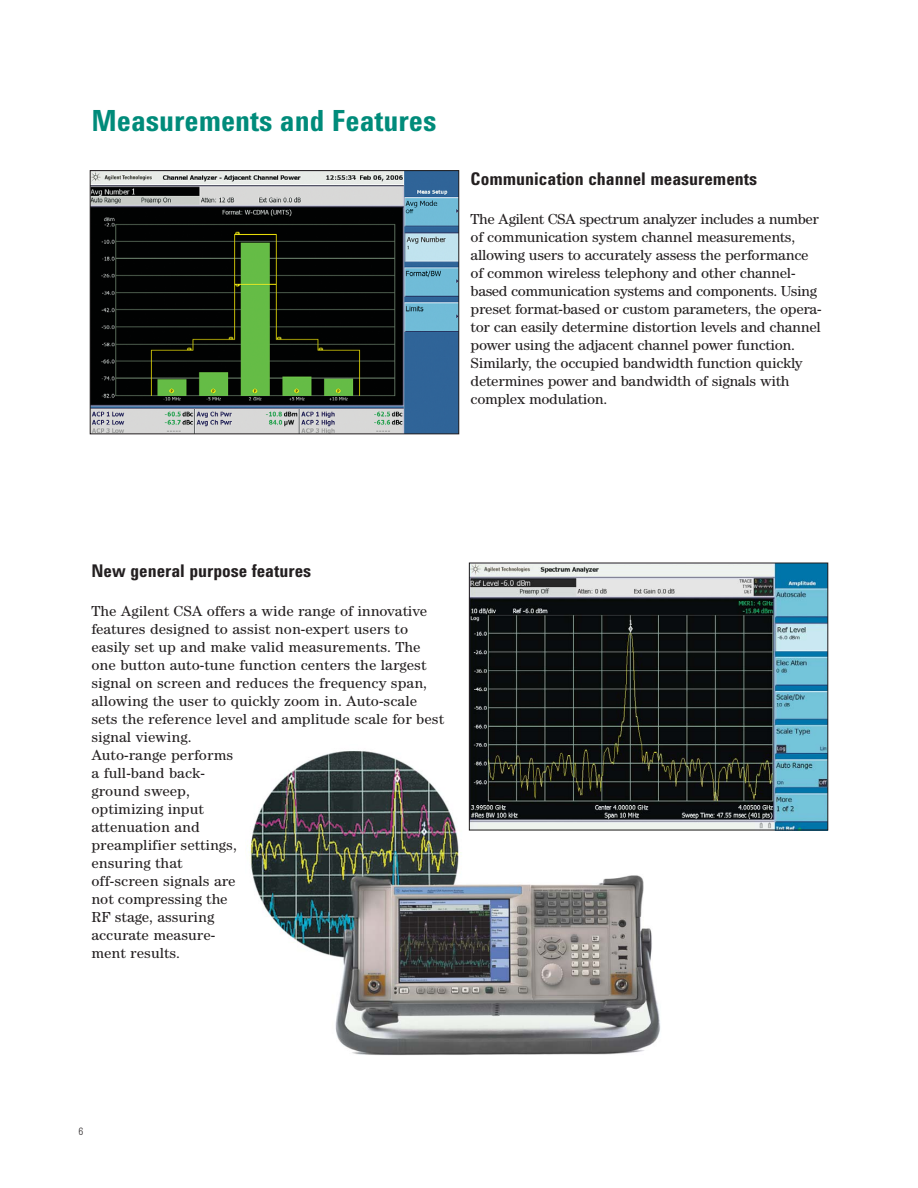
<style>
.page{position:relative;width:918px;height:1188px;background:#fff}
.page>*{position:absolute;margin:0;border:0;box-sizing:border-box;transform-origin:0 0}
.t1{font:700 30px "Agilent Cond";color:#008b7a}
.t2{font:700 18px "Agilent Cond";color:#231f20}
.t3{font:15px/18px "Agilent Century ITC";letter-spacing:-.01em;color:#231f20}
.t4{font:300 10.5px "Agilent Cond";color:#231f20}
</style>
<div class="page">
<img style="left:92px;top:172px;width:365px;height:260px">
<div style="left:90px;top:170px;width:369px;height:264px;border:1px solid #231f20"></div>
<img style="left:247px;top:744px;width:416px;height:311px">
<img style="left:471px;top:565px;width:355px;height:263px">
<div style="left:469px;top:563px;width:359px;height:267px;border:1px solid #231f20"></div>
<h1 class="t1" style="left:91px;top:109px;width:346px">Measurements and Features</h1>
<p class="t2" style="left:471px;top:172px;width:288px">Communication channel measurements</p>
<p class="t3" style="left:471px;top:211px;width:353px">The Agilent CSA spectrum analyzer includes a number of communication system channel measurements, allowing users to accurately assess the performance of common wireless telephony and other channel&shy;based communication systems and components. Using preset format-based or custom parameters, the opera&shy;tor can easily determine distortion levels and channel power using the adjacent channel power function.<br>Similarly, the occupied bandwidth function quickly determines power and bandwidth of signals with complex modulation.</p>
<p class="t2" style="left:91px;top:564px;width:221px">New general purpose features</p>
<p class="t3" style="left:91px;top:603px;width:354px">The Agilent CSA offers a wide range of innovative features designed to assist non-expert users to easily set up and make valid measurements. The one button auto-tune function centers the largest signal on screen and reduces the frequency span, allowing the user to quickly zoom in. Auto-scale sets the reference level and amplitude scale for best signal viewing.<br>Auto-range performs<br>a full-band back-<br>ground sweep,<br>optimizing input<br>attenuation and<br>preamplifier settings,<br>ensuring that<br>off-screen signals are<br>not compressing the<br>RF stage, assuring<br>accurate measure-<br>ment results.</p>
<p class="t4" style="left:79px;top:1128px;width:6px">6</p>
</div>
